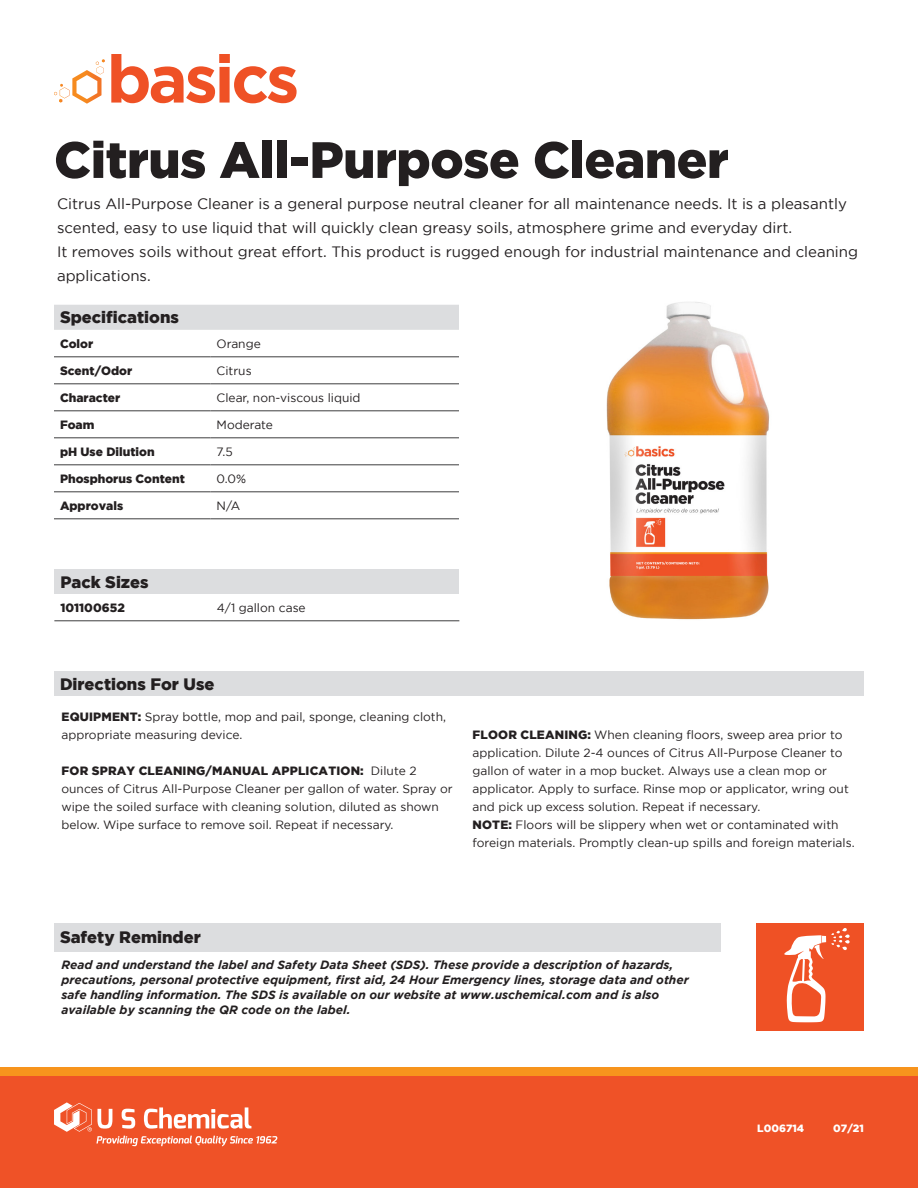
<style>
.page{position:relative;width:918px;height:1188px;background:#fff}
.page>*{position:absolute;margin:0;border:0;box-sizing:border-box;transform-origin:0 0}
.t1{font:900 51px "Gotham";letter-spacing:-.01em;color:#231f20}
.t2{font:900 16.5px "Gotham";color:#231f20}
.t3{font:15px/24px "Gotham";color:#231f20}
.t4{font:12px/18px "Gotham";color:#231f20}
.t5{font:italic 700 12px/15px "Gotham";color:#231f20}
.t6{font:900 12px "Gotham";color:#231f20}
.t7{font:900 10.5px "Gotham";color:#fff}
.s1{font-weight:900}
</style>
<div class="page">
<div style="left:1px;top:1076px;width:917px;height:112px;background:#ef5227"></div>
<div style="left:1px;top:1068px;width:917px;height:8px;background:#f7941d"></div>
<div style="left:54px;top:672px;width:810px;height:24px;background:#dcdddf"></div>
<img style="left:606px;top:302px;width:164px;height:318px">
<div style="left:756px;top:923px;width:108px;height:108px;background:#ef5125"></div>
<svg style="left:784px;top:928px;width:66px;height:94px"></svg>
<svg style="left:111px;top:54px;width:186px;height:49px"></svg>
<svg style="left:54px;top:59px;width:51px;height:45px"></svg>
<div style="left:54px;top:923px;width:666px;height:28px;background:#dcdddf"></div>
<svg style="left:54px;top:1102px;width:223px;height:44px"></svg>
<div style="left:54px;top:570px;width:405px;height:24px;background:#dcdddf"></div>
<hr style="left:54px;top:621px;width:157px;height:1px;background:#3e3e3f">
<hr style="left:211px;top:621px;width:248px;height:1px;background:#3e3e3f">
<div style="left:54px;top:305px;width:405px;height:25px;background:#dcdddf"></div>
<hr style="left:54px;top:357px;width:157px;height:1px;background:#3e3e3f">
<hr style="left:211px;top:357px;width:248px;height:1px;background:#3e3e3f">
<hr style="left:54px;top:384px;width:157px;height:1px;background:#3e3e3f">
<hr style="left:211px;top:384px;width:248px;height:1px;background:#3e3e3f">
<hr style="left:54px;top:411px;width:157px;height:1px;background:#3e3e3f">
<hr style="left:211px;top:411px;width:248px;height:1px;background:#3e3e3f">
<hr style="left:54px;top:438px;width:157px;height:1px;background:#3e3e3f">
<hr style="left:211px;top:438px;width:248px;height:1px;background:#3e3e3f">
<hr style="left:54px;top:465px;width:157px;height:1px;background:#3e3e3f">
<hr style="left:211px;top:465px;width:248px;height:1px;background:#3e3e3f">
<hr style="left:54px;top:492px;width:157px;height:1px;background:#3e3e3f">
<hr style="left:211px;top:492px;width:248px;height:1px;background:#3e3e3f">
<hr style="left:54px;top:519px;width:157px;height:1px;background:#3e3e3f">
<hr style="left:211px;top:519px;width:248px;height:1px;background:#3e3e3f">
<p class="t1" style="left:54px;top:130px;width:676px">Citrus All-Purpose Cleaner</p>
<p class="t3" style="left:57px;top:192px;width:803px">Citrus All-Purpose Cleaner is a general purpose neutral cleaner for all maintenance needs. It is a pleasantly scented, easy to use liquid that will quickly clean greasy soils, atmosphere grime and everyday dirt.<br>It removes soils without great effort. This product is rugged enough for industrial maintenance and cleaning applications.</p>
<p class="t2" style="left:60px;top:308px;width:120px">Specifications</p>
<p class="t6" style="left:60px;top:337px;width:35px">Color</p>
<p class="t4" style="left:217px;top:334px;width:46px">Orange</p>
<p class="t6" style="left:60px;top:364px;width:74px">Scent/Odor</p>
<p class="t4" style="left:217px;top:361px;width:37px">Citrus</p>
<p class="t6" style="left:60px;top:391px;width:62px">Character</p>
<p class="t4" style="left:217px;top:388px;width:145px">Clear, non-viscous liquid</p>
<p class="t6" style="left:60px;top:418px;width:36px">Foam</p>
<p class="t4" style="left:217px;top:415px;width:58px">Moderate</p>
<p class="t6" style="left:60px;top:445px;width:96px">pH Use Dilution</p>
<p class="t4" style="left:217px;top:442px;width:18px">7.5</p>
<p class="t6" style="left:60px;top:472px;width:127px">Phosphorus Content</p>
<p class="t4" style="left:217px;top:469px;width:31px">0.0%</p>
<p class="t6" style="left:60px;top:499px;width:65px">Approvals</p>
<p class="t4" style="left:217px;top:496px;width:25px">N/A</p>
<p class="t2" style="left:60px;top:572px;width:90px">Pack Sizes</p>
<p class="t6" style="left:60px;top:600px;width:66px">101100652</p>
<p class="t4" style="left:217px;top:598px;width:90px">4/1 gallon case</p>
<p class="t2" style="left:60px;top:674px;width:156px">Directions For Use</p>
<p class="t4" style="left:62px;top:708px;width:386px"><span class="s1">EQUIPMENT:</span> Spray bottle, mop and pail, sponge, cleaning cloth,</p>
<p class="t4" style="left:62px;top:726px;width:182px">appropriate measuring device.</p>
<p class="t4" style="left:62px;top:762px;width:393px"><span class="s1">FOR SPRAY CLEANING/MANUAL APPLICATION:</span> Dilute 2 ounces of Citrus All-Purpose Cleaner per gallon of water. Spray or wipe the soiled surface with cleaning solution, diluted as shown below. Wipe surface to remove soil. Repeat if necessary.</p>
<p class="t4" style="left:472px;top:726px;width:378px"><span class="s1">FLOOR CLEANING:</span> When cleaning floors, sweep area prior to application. Dilute 2-4 ounces of Citrus All-Purpose Cleaner to gallon of water in a mop bucket. Always use a clean mop or applicator. Apply to surface. Rinse mop or applicator, wring out and pick up excess solution. Repeat if necessary.</p>
<p class="t4" style="left:472px;top:816px;width:384px"><span class="s1">NOTE:</span> Floors will be slippery when wet or contaminated with foreign materials. Promptly clean-up spills and foreign materials.</p>
<p class="t2" style="left:60px;top:928px;width:142px">Safety Reminder</p>
<p class="t5" style="left:62px;top:958px;width:629px">Read and understand the label and Safety Data Sheet (SDS). These provide a description of hazards, precautions, personal protective equipment, first aid, 24 Hour Emergency lines, storage data and other safe handling information. The SDS is available on our website at www.uschemical.com and is also available by scanning the QR code on the label.</p>
<p class="t7" style="left:757px;top:1123px;width:48px">L006714</p>
<p class="t7" style="left:833px;top:1123px;width:32px">07/21</p>
</div>
